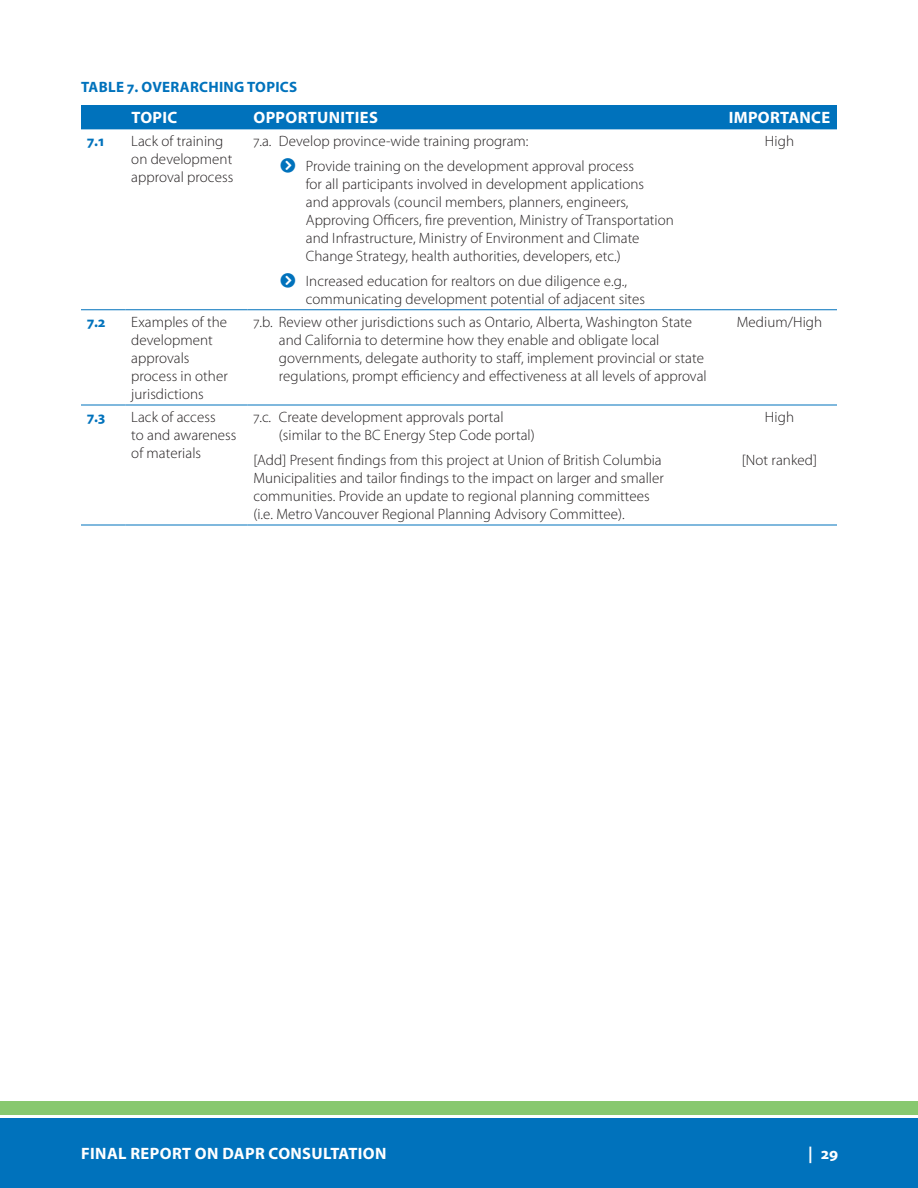
<style>
.page{position:relative;width:918px;height:1188px;background:#fff}
.page>*{position:absolute;margin:0;border:0;box-sizing:border-box;transform-origin:0 0}
.table_h1{font:700 16.5px "Myriad Pro";letter-spacing:.02em;color:#fff}
.table_body{font:300 15px/18px "Myriad Pro";letter-spacing:.005em;color:#231f20}
.table_body_2{font:300 15px/18px "Myriad Pro";letter-spacing:.005em;color:#231f20}
.table_body-2{font:700 15px "Myriad Pro";letter-spacing:.02em;color:#0072bc}
</style>
<div class="page">
<div style="left:0;top:1118px;width:918px;height:70px;background:#0072bc"></div>
<div style="left:0;top:1102px;width:918px;height:13px;background:#88c86f"></div>
<div style="left:81px;top:105px;width:756px;height:24px;background:#0072bc"></div>
<hr style="left:81px;top:309px;width:44px;height:1px;background:#0072bc">
<hr style="left:125px;top:309px;width:122px;height:1px;background:#0072bc">
<hr style="left:247px;top:309px;width:475px;height:1px;background:#0072bc">
<hr style="left:722px;top:309px;width:115px;height:1px;background:#0072bc">
<hr style="left:81px;top:405px;width:44px;height:1px;background:#0072bc">
<hr style="left:125px;top:405px;width:122px;height:1px;background:#0072bc">
<hr style="left:247px;top:405px;width:475px;height:1px;background:#0072bc">
<hr style="left:722px;top:405px;width:115px;height:1px;background:#0072bc">
<hr style="left:81px;top:525px;width:44px;height:1px;background:#0072bc">
<hr style="left:125px;top:525px;width:122px;height:1px;background:#0072bc">
<hr style="left:247px;top:525px;width:475px;height:1px;background:#0072bc">
<hr style="left:722px;top:525px;width:115px;height:1px;background:#0072bc">
<h3 class="table_body-2" style="left:81px;top:77px;width:218px">TABLE 7. OVERARCHING TOPICS</h3>
<p class="table_h1" style="left:131px;top:107px;width:47px">TOPIC</p>
<p class="table_h1" style="left:254px;top:107px;width:126px">OPPORTUNITIES</p>
<p class="table_h1" style="left:729px;top:107px;width:103px">IMPORTANCE</p>
<p class="table_body-2" style="left:87px;top:131px;width:19px">7.1</p>
<p class="table_body_2" style="left:131px;top:133px;width:103px">Lack of training on development approval process</p>
<p class="table_body" style="left:253px;top:133px;width:277px">7.a. Develop province-wide training program:</p>
<p class="table_body" style="left:765px;top:133px;width:31px">High</p>
<p class="table_body" style="left:306px;top:157px;width:370px">Provide training on the development approval process<br>for all participants involved in development applications<br>and approvals (council members, planners, engineers, Approving Officers, fire prevention, Ministry of Transportation and Infrastructure, Ministry of Environment and Climate Change Strategy, health authorities, developers, etc.)</p>
<p class="table_body" style="left:306px;top:272px;width:341px">Increased education for realtors on due diligence e.g., communicating development potential of adjacent sites</p>
<p class="table_body-2" style="left:87px;top:312px;width:20px">7.2</p>
<p class="table_body_2" style="left:131px;top:313px;width:98px">Examples of the development approvals process in other jurisdictions</p>
<p class="table_body" style="left:279px;top:313px;width:429px;text-indent:-26px">7.b. Review other jurisdictions such as Ontario, Alberta, Washington State and California to determine how they enable and obligate local governments, delegate authority to staff, implement provincial or state regulations, prompt efficiency and effectiveness at all levels of approval</p>
<p class="table_body" style="left:737px;top:313px;width:87px">Medium/High</p>
<p class="table_body-2" style="left:87px;top:407px;width:20px">7.3</p>
<p class="table_body_2" style="left:131px;top:409px;width:107px">Lack of access<br>to and awareness of materials</p>
<p class="table_body" style="left:279px;top:409px;width:257px;text-indent:-26px">7.c. Create development approvals portal (similar to the BC Energy Step Code portal)</p>
<p class="table_body" style="left:765px;top:409px;width:31px">High</p>
<p class="table_body" style="left:742px;top:451px;width:77px">[Not ranked]</p>
<p class="table_body_2" style="left:253px;top:451px;width:412px">[Add] Present findings from this project at Union of British Columbia Municipalities and tailor findings to the impact on larger and smaller communities. Provide an update to regional planning committees (i.e. Metro Vancouver Regional Planning Advisory Committee).</p>
<p class="table_h1" style="left:81px;top:1143px;width:307px">FINAL REPORT ON DAPR CONSULTATION</p>
<p class="table_h1" style="left:808px;top:1143px;width:31px">| 29</p>
</div>
